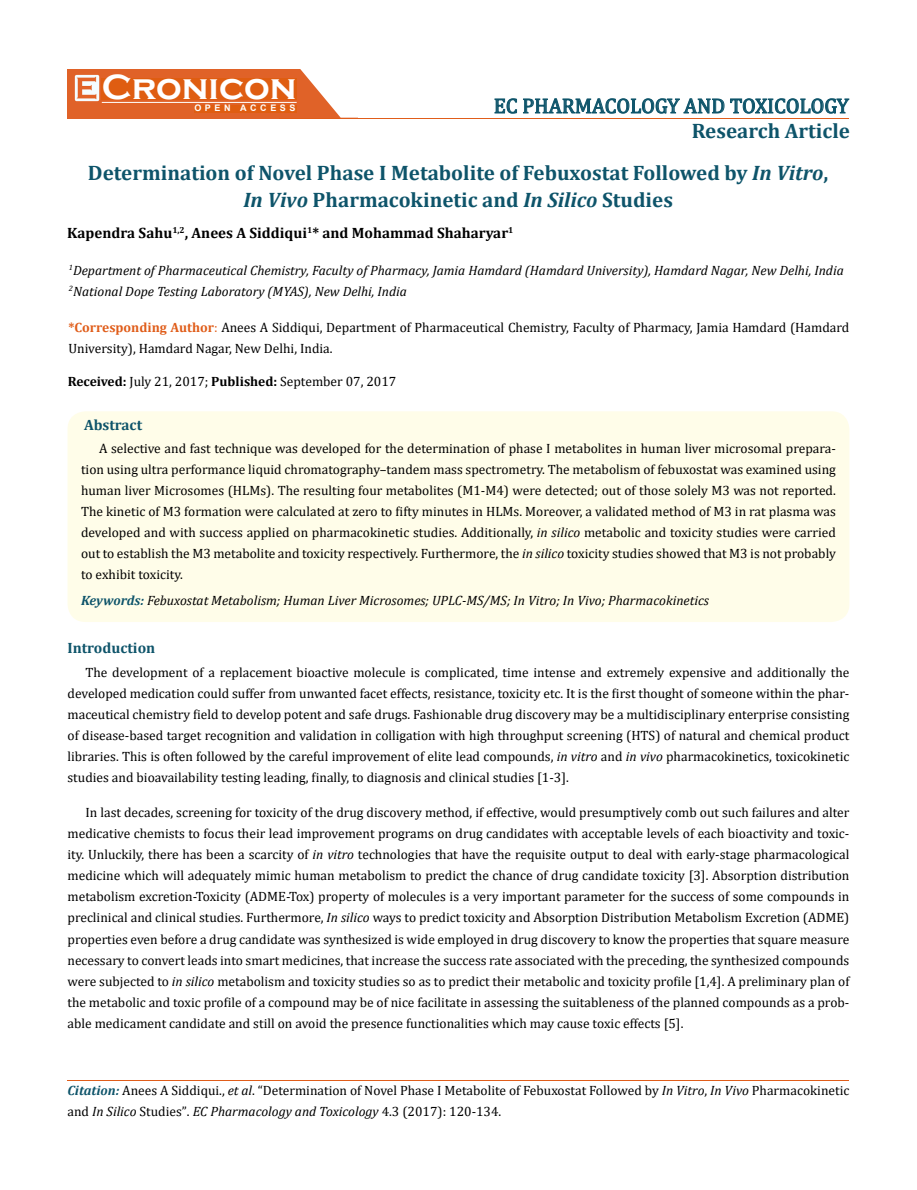
<style>
.page{position:relative;width:917px;height:1190px;background:#fff}
.page>*{position:absolute;margin:0;border:0;box-sizing:border-box;transform-origin:0 0}
.t1{font:700 36px "Copperplate Gothic";color:#fff}
.t2{font:700 21px/41.7px "Cambria";color:#0e546a}
.t3{font:21px "Cambria";color:#0e546a}
.t4{font:700 15px "Cambria";color:#000}
.t5{font:700 15px "Cambria";color:#0e546a}
.t6{font:13.5px/21px "Cambria";color:#000;text-align:justify}
.t7{font:italic 13.5px/21px "Cambria";color:#000}
.t8{font:700 9px "Arial";letter-spacing:.4em;color:#fff}
.s1{font-style:italic}
.s2{font-weight:700;color:#e05d1a}
.s3{color:#e05d1a}
.s4{font-weight:700}
.s5{font-weight:700;color:#0e546a}
.s6{font-weight:700;font-style:italic;color:#0e546a}
.s7{font-size:13.35px}
</style>
<div class="page">
<div style="left:67px;top:70px;width:290px;height:49px;background:#e06228"></div>
<svg style="left:300px;top:69px;width:58px;height:49px"></svg>
<img style="left:75px;top:75px;width:24px;height:26px">
<div style="left:102px;top:79px;width:195px;height:21px;background:#df5d11"></div>
<div style="left:194px;top:105px;width:103px;height:7px;background:#df5d11"></div>
<svg style="left:494px;top:98px;width:23px;height:16px"></svg>
<svg style="left:523px;top:98px;width:326px;height:16px"></svg>
<hr style="left:102px;top:102px;width:194px;height:1px;background:#fff">
<hr style="left:279px;top:118px;width:569px;height:1px;background:#e05d1a">
<hr style="left:67px;top:1080px;width:782px;height:1px;background:#e05d1a">
<div style="left:67px;top:411px;width:782px;height:211px;background:#fffde9;border-radius:18px"></div>
<h1 class="t1" style="left:102px;top:68px;width:196px">Cronicon</h1>
<p class="t8" style="left:194px;top:102px;width:103px">OPEN ACCESS</p>
<h2 class="t3" style="left:494px;top:93px;width:356px">EC PHARMACOLOGY AND TOXICOLOGY</h2>
<h2 class="t2" style="left:88px;top:109px;width:763px;text-indent:603px">Research Article<br>Determination of Novel Phase I Metabolite of Febuxostat Followed by <span class="s1">In Vitro</span>,</h2>
<h2 class="t2" style="left:243px;top:178px;width:431px"><span class="s1">In Vivo</span> Pharmacokinetic and <span class="s1">In Silico</span> Studies</h2>
<p class="t4" style="left:67px;top:222px;width:447px">Kapendra Sahu<sup>1,2</sup>, Anees A Siddiqui<sup>1</sup>* and Mohammad Shaharyar<sup>1</sup></p>
<p class="t7" style="left:69px;top:259px;width:776px"><sup>1</sup>Department of Pharmaceutical Chemistry, Faculty of Pharmacy, Jamia Hamdard (Hamdard University), Hamdard Nagar, New Delhi, India<br><sup>2</sup>National Dope Testing Laboratory (MYAS), New Delhi, India</p>
<p class="t6" style="left:68px;top:316px;width:782px"><span class="s2">*Corresponding Author</span><span class="s3">:</span> Anees A Siddiqui, Department of Pharmaceutical Chemistry, Faculty of Pharmacy, Jamia Hamdard (Hamdard<br>University), Hamdard Nagar, New Delhi, India.</p>
<p class="t6" style="left:68px;top:371px;width:330px"><span class="s4">Received:</span> July 21, 2017; <span class="s4">Published:</span> September 07, 2017</p>
<p class="t5" style="left:84px;top:414px;width:60px">Abstract</p>
<p class="t6" style="left:81px;top:438px;width:756px;text-indent:18px">A selective and fast technique was developed for the determination of phase I metabolites in human liver microsomal prepara&shy;tion using ultra performance liquid chromatography–tandem mass spectrometry. The metabolism of febuxostat was examined using human liver Microsomes (HLMs). The resulting four metabolites (M1-M4) were detected; out of those solely M3 was not reported.<br>The kinetic of M3 formation were calculated at zero to fifty minutes in HLMs. Moreover, a validated method of M3 in rat plasma was developed and with success applied on pharmacokinetic studies. Additionally, <span class="s1">in silico</span> metabolic and toxicity studies were carried out to establish the M3 metabolite and toxicity respectively. Furthermore, the <span class="s1">in silico</span> toxicity studies showed that M3 is not probably to exhibit toxicity.</p>
<p class="t7" style="left:81px;top:589px;width:629px"><span class="s5">Keywords:</span> Febuxostat Metabolism; Human Liver Microsomes; UPLC-MS/MS; In Vitro; In Vivo; Pharmacokinetics</p>
<p class="t5" style="left:67px;top:637px;width:89px">Introduction</p>
<p class="t6" style="left:67px;top:662px;width:783px;text-indent:18px">The development of a replacement bioactive molecule is complicated, time intense and extremely expensive and additionally the developed medication could suffer from unwanted facet effects, resistance, toxicity etc. It is the first thought of someone within the phar&shy;maceutical chemistry field to develop potent and safe drugs. Fashionable drug discovery may be a multidisciplinary enterprise consisting of disease-based target recognition and validation in colligation with high throughput screening (HTS) of natural and chemical product libraries. This is often followed by the careful improvement of elite lead compounds, <span class="s1">in vitro</span> and <span class="s1">in vivo</span> pharmacokinetics, toxicokinetic studies and bioavailability testing leading, finally, to diagnosis and clinical studies [1-3].</p>
<p class="t6" style="left:67px;top:802px;width:783px;text-indent:18px">In last decades, screening for toxicity of the drug discovery method, if effective, would presumptively comb out such failures and alter medicative chemists to focus their lead improvement programs on drug candidates with acceptable levels of each bioactivity and toxic&shy;ity. Unluckily, there has been a scarcity of <span class="s1">in vitro</span> technologies that have the requisite output to deal with early-stage pharmacological medicine which will adequately mimic human metabolism to predict the chance of drug candidate toxicity [3]. Absorption distribution metabolism excretion-Toxicity (ADME-Tox) property of molecules is a very important parameter for the success of some compounds in preclinical and clinical studies. Furthermore, <span class="s1">In silico</span> ways to predict toxicity and Absorption Distribution Metabolism Excretion (ADME) properties even before a drug candidate was synthesized is wide employed in drug discovery to know the properties that square measure necessary to convert leads into smart medicines, that increase the success rate associated with the preceding, the synthesized compounds were subjected to <span class="s1">in silico</span> metabolism and toxicity studies so as to predict their metabolic and toxicity profile [1,4]. A preliminary plan of the metabolic and toxic profile of a compound may be of nice facilitate in assessing the suitableness of the planned compounds as a prob&shy;able medicament candidate and still on avoid the presence functionalities which may cause toxic effects [5].</p>
<p class="t6" style="left:67px;top:1079px;width:783px"><span class="s6">Citation:</span> Anees A Siddiqui., <span class="s1">et al</span>. “Determination of Novel Phase I Metabolite of Febuxostat Followed by <span class="s1">In Vitro</span>, <span class="s1">In Vivo</span> Pharmacokinetic and <span class="s1">In Silico</span> Studies”<span class="s7">.</span> <span class="s1">EC Pharmacology and Toxicology</span> <span class="s7">4</span>.3 (2017): 120-134.</p>
</div>
